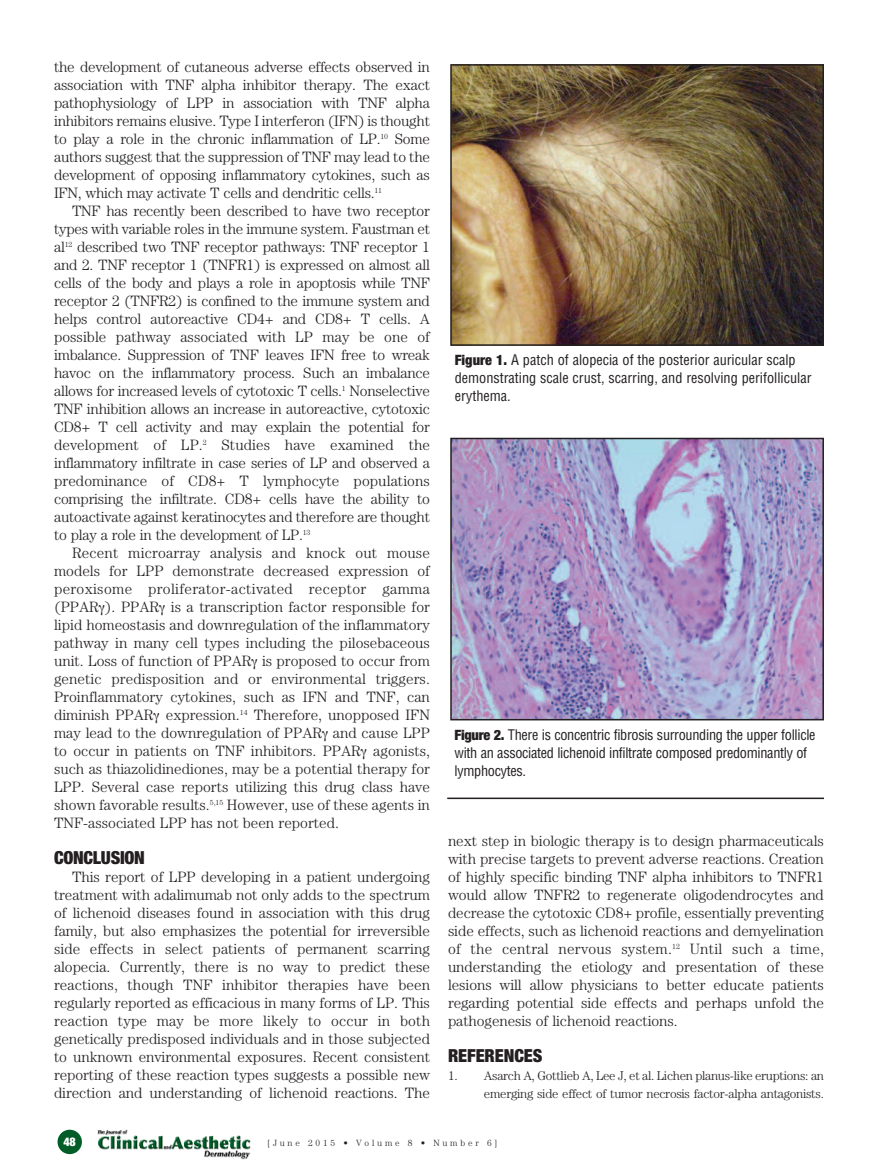
<style>
.page{position:relative;width:878px;height:1175px;background:#fff}
.page>*{position:absolute;margin:0;border:0;box-sizing:border-box;transform-origin:0 0}
.t1{font:900 condensed 18px "Helvetica Neue LT Std";letter-spacing:-.01em;color:#231f20}
.t2{font:300 15px/18px "Century Std";letter-spacing:-.005em;color:#231f20;text-align:justify}
.t3{font:condensed 14.25px/18px "Helvetica";letter-spacing:-.02em;color:#231f20}
.t4{font:condensed 14.25px/18px "Helvetica";color:#231f20}
.t5{font:300 12.75px/18px "Century Std";letter-spacing:-.02em;color:#231f20;text-align:right}
.t6{font:900 condensed 12px "Helvetica Neue LT Std";color:#fff}
.t7{font:300 9px "Century Std";letter-spacing:.31em;color:#231f20}
.s1{font-family:"Helvetica Neue LT Std";font-weight:900}
</style>
<div class="page">
<div style="left:58px;top:1129px;width:24px;height:25px;background:#005d28;border-radius:50%"></div>
<img style="left:97px;top:1129px;width:154px;height:30px">
<img style="left:453px;top:67px;width:367px;height:276px">
<div style="left:450px;top:64px;width:373px;height:282px;border:2px solid #231f20"></div>
<img style="left:453px;top:441px;width:367px;height:276px">
<div style="left:450px;top:438px;width:373px;height:282px;border:2px solid #231f20"></div>
<hr style="left:447px;top:797px;width:377px;height:2px;background:#231f20">
<p class="t2" style="left:54px;top:59px;width:377px">the development of cutaneous adverse effects observed in association with TNF alpha inhibitor therapy. The exact pathophysiology of LPP in association with TNF alpha inhibitors remains elusive. Type I interferon (IFN) is thought to play a role in the chronic inflammation of LP.<sup>10</sup> Some authors suggest that the suppression of TNF may lead to the development of opposing inflammatory cytokines, such as IFN, which may activate T cells and dendritic cells.<sup>11</sup></p>
<p class="t2" style="left:54px;top:203px;width:377px;text-indent:18px">TNF has recently been described to have two receptor types with variable roles in the immune system. Faustman et al<sup>12</sup> described two TNF receptor pathways: TNF receptor 1 and 2. TNF receptor 1 (TNFR1) is expressed on almost all cells of the body and plays a role in apoptosis while TNF receptor 2 (TNFR2) is confined to the immune system and helps control autoreactive CD4+ and CD8+ T cells. A possible pathway associated with LP may be one of imbalance. Suppression of TNF leaves IFN free to wreak havoc on the inflammatory process. Such an imbalance allows for increased levels of cytotoxic T cells.<sup>1</sup> Nonselective TNF inhibition allows an increase in autoreactive, cytotoxic CD8+ T cell activity and may explain the potential for development of LP.<sup>2</sup> Studies have examined the inflammatory infiltrate in case series of LP and observed a predominance of CD8+ T lymphocyte populations comprising the infiltrate. CD8+ cells have the ability to autoactivate against keratinocytes and therefore are thought to play a role in the development of LP.<sup>13</sup></p>
<p class="t2" style="left:54px;top:545px;width:377px;text-indent:18px">Recent microarray analysis and knock out mouse models for LPP demonstrate decreased expression of peroxisome proliferator-activated receptor gamma (PPAR ). PPAR is a transcription factor responsible for lipid homeostasis and downregulation of the inflammatory pathway in many cell types including the pilosebaceous unit. Loss of function of PPAR is proposed to occur from genetic predisposition and or environmental triggers.<br>Proinflammatory cytokines, such as IFN and TNF, can diminish PPAR expression.<sup>14</sup> Therefore, unopposed IFN may lead to the downregulation of PPAR and cause LPP to occur in patients on TNF inhibitors. PPAR agonists, such as thiazolidinediones, may be a potential therapy for LPP. Several case reports utilizing this drug class have shown favorable results.<sup>5,15</sup> However, use of these agents in TNF-associated LPP has not been reported.</p>
<p class="t1" style="left:54px;top:851px;width:92px">CONCLUSION</p>
<p class="t2" style="left:54px;top:869px;width:377px;text-indent:18px">This report of LPP developing in a patient undergoing treatment with adalimumab not only adds to the spectrum of lichenoid diseases found in association with this drug family, but also emphasizes the potential for irreversible side effects in select patients of permanent scarring alopecia. Currently, there is no way to predict these reactions, though TNF inhibitor therapies have been regularly reported as efficacious in many forms of LP. This reaction type may be more likely to occur in both genetically predisposed individuals and in those subjected to unknown environmental exposures. Recent consistent reporting of these reaction types suggests a possible new direction and understanding of lichenoid reactions. The</p>
<p class="t4" style="left:454px;top:351px;width:358px"><span class="s1">Figure 1.</span> A patch of alopecia of the posterior auricular scalp demonstrating scale crust, scarring, and resolving perifollicular erythema.</p>
<p class="t3" style="left:454px;top:726px;width:362px"><span class="s1">Figure 2.</span> There is concentric fibrosis surrounding the upper follicle with an associated lichenoid infiltrate composed predominantly of lymphocytes.</p>
<p class="t2" style="left:448px;top:833px;width:377px">next step in biologic therapy is to design pharmaceuticals with precise targets to prevent adverse reactions. Creation of highly specific binding TNF alpha inhibitors to TNFR1 would allow TNFR2 to regenerate oligodendrocytes and decrease the cytotoxic CD8+ profile, essentially preventing side effects, such as lichenoid reactions and demyelination of the central nervous system.<sup>12</sup> Until such a time, understanding the etiology and presentation of these lesions will allow physicians to better educate patients regarding potential side effects and perhaps unfold the pathogenesis of lichenoid reactions.</p>
<p class="t1" style="left:448px;top:1049px;width:96px">REFERENCES</p>
<p class="t5" style="left:448px;top:1068px;width:377px">1. Asarch A, Gottlieb A, Lee J, et al. Lichen planus-like eruptions: an emerging side effect of tumor necrosis factor-alpha antagonists.</p>
<p class="t6" style="left:64px;top:1137px;width:14px">48</p>
<p class="t7" style="left:267px;top:1139px;width:231px">[June 2015 • Volume 8 • Number 6]</p>
</div>
